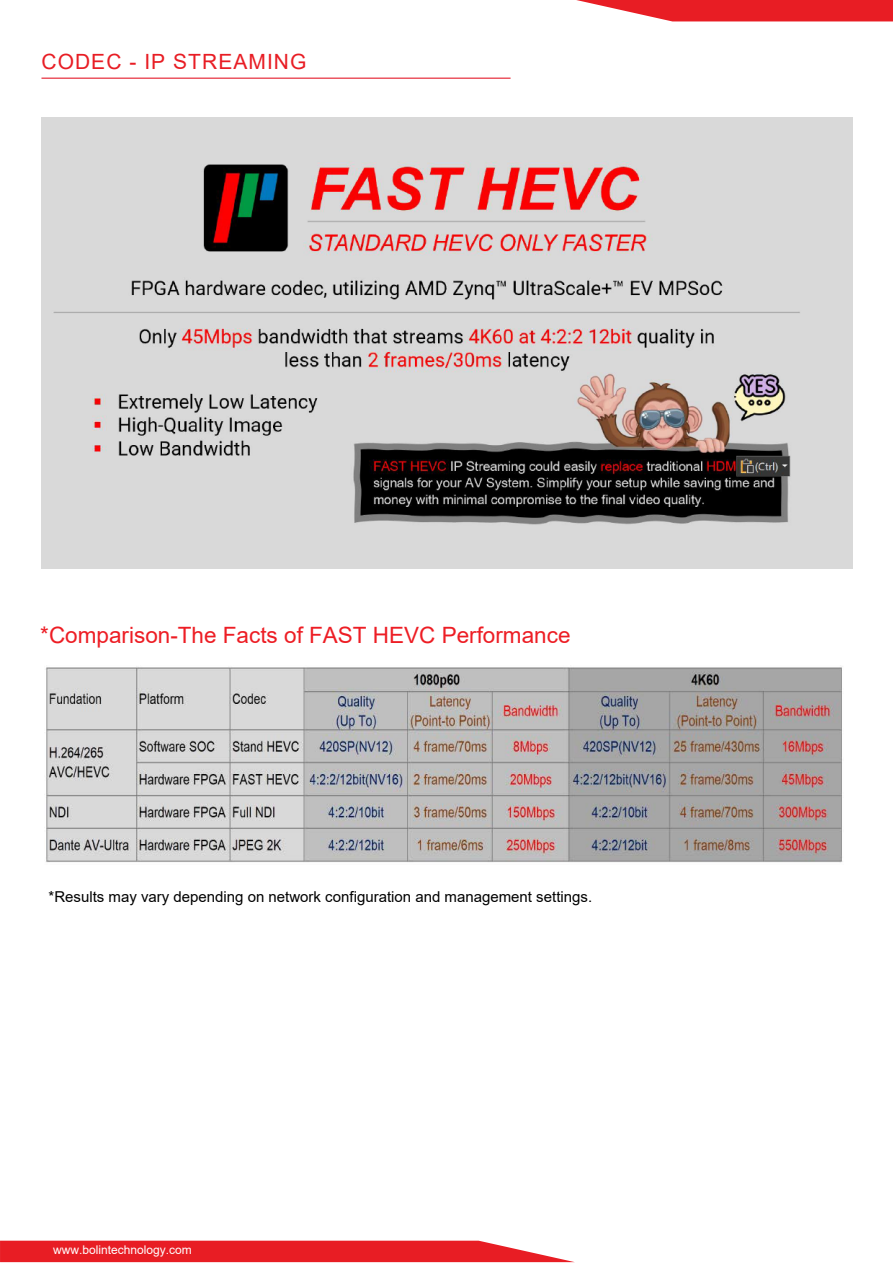
<style>
.page{position:relative;width:893px;height:1263px;background:#fff}
.page>*{position:absolute;margin:0;border:0;box-sizing:border-box;transform-origin:0 0}
.t1{font:22.5px "Arial";color:#ed1d24}
.t2{font:21px "Arial";letter-spacing:.05em;color:#e81d24}
.t3{font:15px "Arial";color:#000}
.t4{font:12px "Arial";color:#fff}
</style>
<div class="page">
<svg style="left:0;top:1241px;width:574px;height:21px;background:#e92f35"></svg>
<svg style="left:576px;top:0;width:317px;height:21px;background:#eb3e44"></svg>
<hr style="left:41px;top:78px;width:470px;height:1px;background:#e10012">
<img style="left:46px;top:667px;width:797px;height:196px">
<img style="left:41px;top:117px;width:811px;height:451px">
<h2 class="t2" style="left:41px;top:47px;width:266px">CODEC - IP STREAMING</h2>
<h1 class="t1" style="left:40px;top:619px;width:532px">*Comparison-The Facts of FAST HEVC Performance</h1>
<p class="t3" style="left:49px;top:886px;width:545px">*Results may vary depending on network configuration and management settings.</p>
<p class="t4" style="left:53px;top:1242px;width:140px">www.bolintechnology.com</p>
</div>
